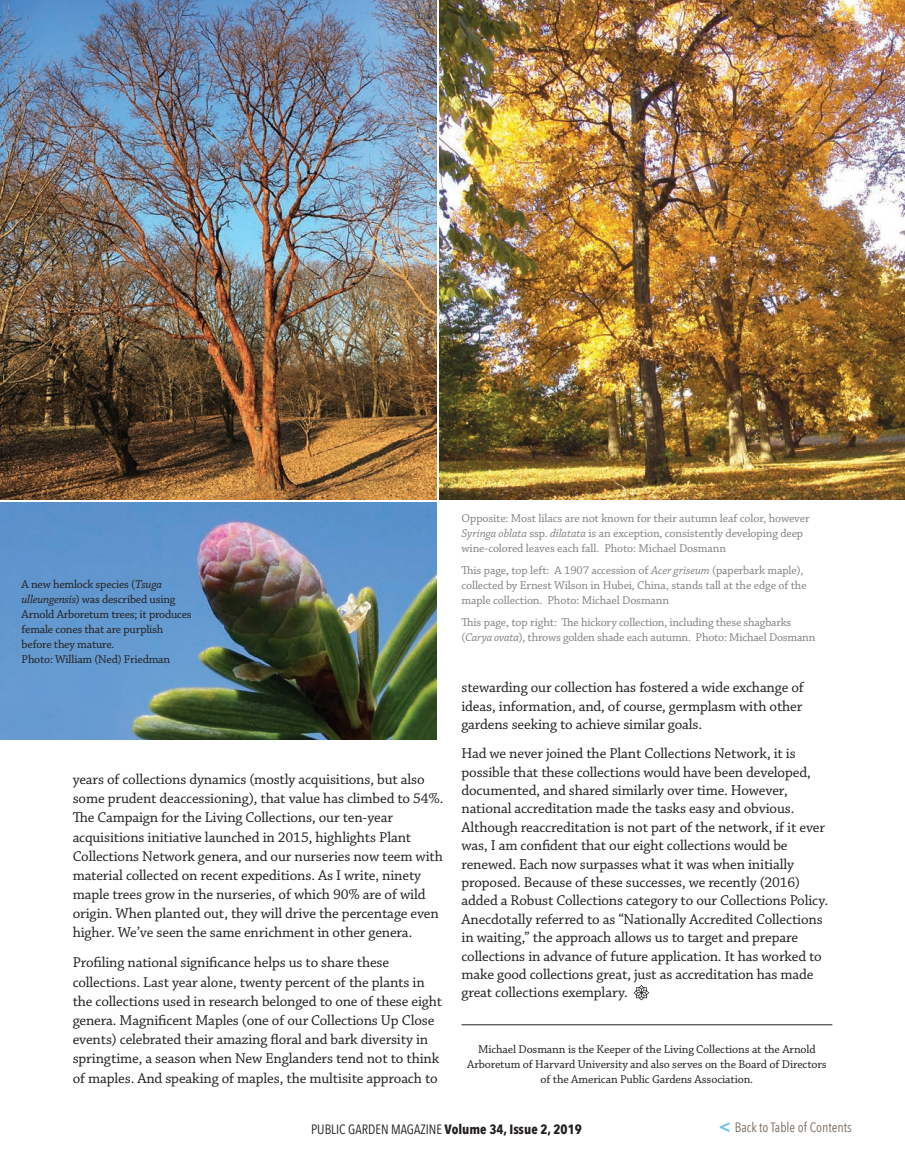
<style>
.page{position:relative;width:905px;height:1175px;background:#fff}
.page>*{position:absolute;margin:0;border:0;box-sizing:border-box;transform-origin:0 0}
.Body_Copy{font:15px/18.5px "Chaparral Pro";letter-spacing:-.01em;color:#231f20}
.t1{font:13.5px "Avenir Next Condensed";color:#231f20}
.t2{font:13.5px "Avenir Next Condensed";color:#796d64}
.New_Caption{font:12px/15px "Chaparral Pro";letter-spacing:-.01em;color:#808285}
.Article_Close{font:12px/14.7px "Chaparral Pro";letter-spacing:-.01em;color:#231f20;text-align:center}
.New_Caption-2{font:12px/15px "Chaparral Pro";letter-spacing:-.015em;color:#231f20}
.s1{font-style:italic}
.s2{font-weight:700}
.s3{font-weight:600;font-size:19.05px;color:#69c4e9}
</style>
<div class="page">
<img style="left:0;top:502px;width:436px;height:238px">
<img style="left:0;top:0;width:436px;height:500px">
<img style="left:439px;top:0;width:465px;height:500px">
<hr style="left:461px;top:1024px;width:371px;height:1px;background:#231f20">
<svg style="left:633px;top:985px;width:16px;height:15px"></svg>
<p class="New_Caption-2" style="left:22px;top:577px;width:172px">A new hemlock species (<span class="s1">Tsuga ulleungensis</span>) was described using<br>Arnold Arboretum trees; it produces female cones that are purplish before they mature.<br>Photo: William (Ned) Friedman</p>
<p class="Body_Copy" style="left:73px;top:770px;width:372px;line-height:19.2px">years of collections dynamics (mostly acquisitions, but also some prudent deaccessioning), that value has climbed to 54%.<br>The Campaign for the Living Collections, our ten-year acquisitions initiative launched in 2015, highlights Plant Collections Network genera, and our nurseries now teem with material collected on recent expeditions. As I write, ninety maple trees grow in the nurseries, of which 90% are of wild origin. When planted out, they will drive the percentage even higher. We’ve seen the same enrichment in other genera.</p>
<p class="Body_Copy" style="left:73px;top:953px;width:371px;line-height:19.2px">Profiling national significance helps us to share these collections. Last year alone, twenty percent of the plants in the collections used in research belonged to one of these eight genera. Magnificent Maples (one of our Collections Up Close events) celebrated their amazing floral and bark diversity in springtime, a season when New Englanders tend not to think of maples. And speaking of maples, the multisite approach to</p>
<p class="New_Caption" style="left:461px;top:511px;width:349px">Opposite: Most lilacs are not known for their autumn leaf color, however<br><span class="s1">Syringa oblata</span> ssp. <span class="s1">dilatata</span> is an exception, consistently developing deep wine-colored leaves each fall. Photo: Michael Dosmann</p>
<p class="New_Caption" style="left:461px;top:563px;width:347px">This page, top left: A 1907 accession of <span class="s1">Acer griseum</span> (paperbark maple), collected by Ernest Wilson in Hubei, China, stands tall at the edge of the maple collection. Photo: Michael Dosmann</p>
<p class="New_Caption" style="left:461px;top:615px;width:355px">This page, top right: The hickory collection, including these shagbarks (<span class="s1">Carya ovata</span>), throws golden shade each autumn. Photo: Michael Dosmann</p>
<p class="Body_Copy" style="left:461px;top:679px;width:344px">stewarding our collection has fostered a wide exchange of ideas, information, and, of course, germplasm with other gardens seeking to achieve similar goals.</p>
<p class="Body_Copy" style="left:461px;top:745px;width:368px">Had we never joined the Plant Collections Network, it is possible that these collections would have been developed, documented, and shared similarly over time. However, national accreditation made the tasks easy and obvious.<br>Although reaccreditation is not part of the network, if it ever was, I am confident that our eight collections would be renewed. Each now surpasses what it was when initially proposed. Because of these successes, we recently (2016) added a Robust Collections category to our Collections Policy.<br>Anecdotally referred to as “Nationally Accredited Collections in waiting,” the approach allows us to target and prepare collections in advance of future application. It has worked to make good collections great, just as accreditation has made great collections exemplary.</p>
<p class="Article_Close" style="left:467px;top:1042px;width:361px">Michael Dosmann is the Keeper of the Living Collections at the Arnold<br>Arboretum of Harvard University and also serves on the Board of Directors of the American Public Gardens Association.</p>
<p class="t1" style="left:311px;top:1118px;width:272px">PUBLIC GARDEN MAGAZINE <span class="s2">Volume 34, Issue 2, 2019</span></p>
<p class="t2" style="left:718px;top:1115px;width:135px"><span class="s3">&lt;</span> Back to Table of Contents</p>
</div>
